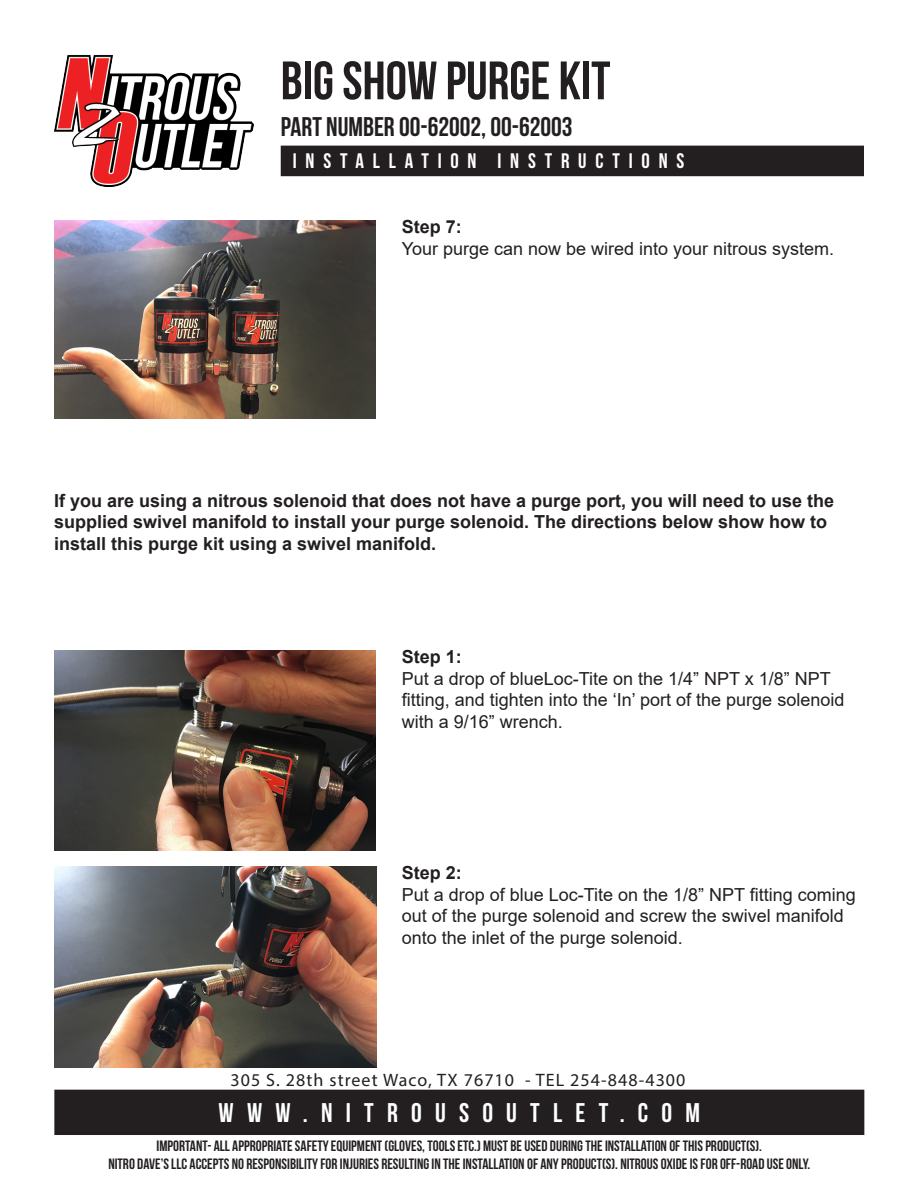
<style>
.page{position:relative;width:918px;height:1188px;background:#fff}
.page>*{position:absolute;margin:0;border:0;box-sizing:border-box;transform-origin:0 0}
.t1{font:54px "Bebas Neue";color:#231f20}
.t2{font:27px "Bebas Neue";color:#231f20}
.t3{font:27px "Bebas Neue";letter-spacing:.49em;color:#fff}
.t4{font:21px "Bebas Neue";letter-spacing:.42em;color:#fff}
.t5{font:18px/21.6px "Arial";color:#231f20}
.t6{font:700 18px/21.6px "Arial";color:#231f20}
.t7{font:18px "Myriad Pro";letter-spacing:.06em;color:#231f20}
.t8{font:15px/18px "Bebas Neue";color:#231f20;text-align:center}
</style>
<div class="page">
<div style="left:281px;top:146px;width:582px;height:29px;background:#231f20"></div>
<div style="left:281px;top:146px;width:583px;height:30px;border:2px solid #231f20"></div>
<img style="left:54px;top:55px;width:200px;height:131px">
<div style="left:55px;top:1090px;width:809px;height:44px;background:#231f20"></div>
<div style="left:54px;top:1090px;width:810px;height:45px;border:2px solid #231f20"></div>
<img style="left:54px;top:220px;width:322px;height:198px">
<img style="left:54px;top:866px;width:323px;height:201px">
<img style="left:54px;top:650px;width:322px;height:200px">
<h1 class="t1" style="left:281px;top:51px;width:331px">BIG SHOW PURGE KIT</h1>
<h2 class="t2" style="left:281px;top:112px;width:293px">PART NUMBER 00-62002, 00-62003</h2>
<p class="t4" style="left:293px;top:150px;width:393px">INSTALLATION INSTRUCTIONS</p>
<p class="t6" style="left:402px;top:217px;width:62px">Step 7:</p>
<p class="t5" style="left:402px;top:238px;width:434px">Your purge can now be wired into your nitrous system.</p>
<p class="t6" style="left:54px;top:490px;width:782px">If you are using a nitrous solenoid that does not have a purge port, you will need to use the supplied swivel manifold to install your purge solenoid. The directions below show how to install this purge kit using a swivel manifold.</p>
<p class="t6" style="left:402px;top:646px;width:62px">Step 1:</p>
<p class="t5" style="left:402px;top:668px;width:444px">Put a drop of blueLoc-Tite on the 1/4” NPT x 1/8” NPT fitting, and tighten into the ‘In’ port of the purge solenoid with a 9/16” wrench.</p>
<p class="t6" style="left:402px;top:862px;width:62px">Step 2:</p>
<p class="t5" style="left:402px;top:884px;width:456px">Put a drop of blue Loc-Tite on the 1/8” NPT fitting coming out of the purge solenoid and screw the swivel manifold onto the inlet of the purge solenoid.</p>
<p class="t7" style="left:230px;top:1069px;width:457px">305 S. 28th street Waco, TX 76710 - TEL 254-848-4300</p>
<h2 class="t3" style="left:219px;top:1098px;width:483px">WWW.NITROUSOUTLET.COM</h2>
<p class="t8" style="left:108px;top:1136px;width:703px">IMPORTANT- ALL APPROPRIATE SAFETY EQUIPMENT (GLOVES, TOOLS ETC.) MUST BE USED DURING THE INSTALLATION OF THIS PRODUCT(S).<br>NITRO DAVE’S LLC ACCEPTS NO RESPONSIBILITY FOR INJURIES RESULTING IN THE INSTALLATION OF ANY PRODUCT(S). NITROUS OXIDE IS FOR OFF-ROAD USE ONLY.</p>
</div>
